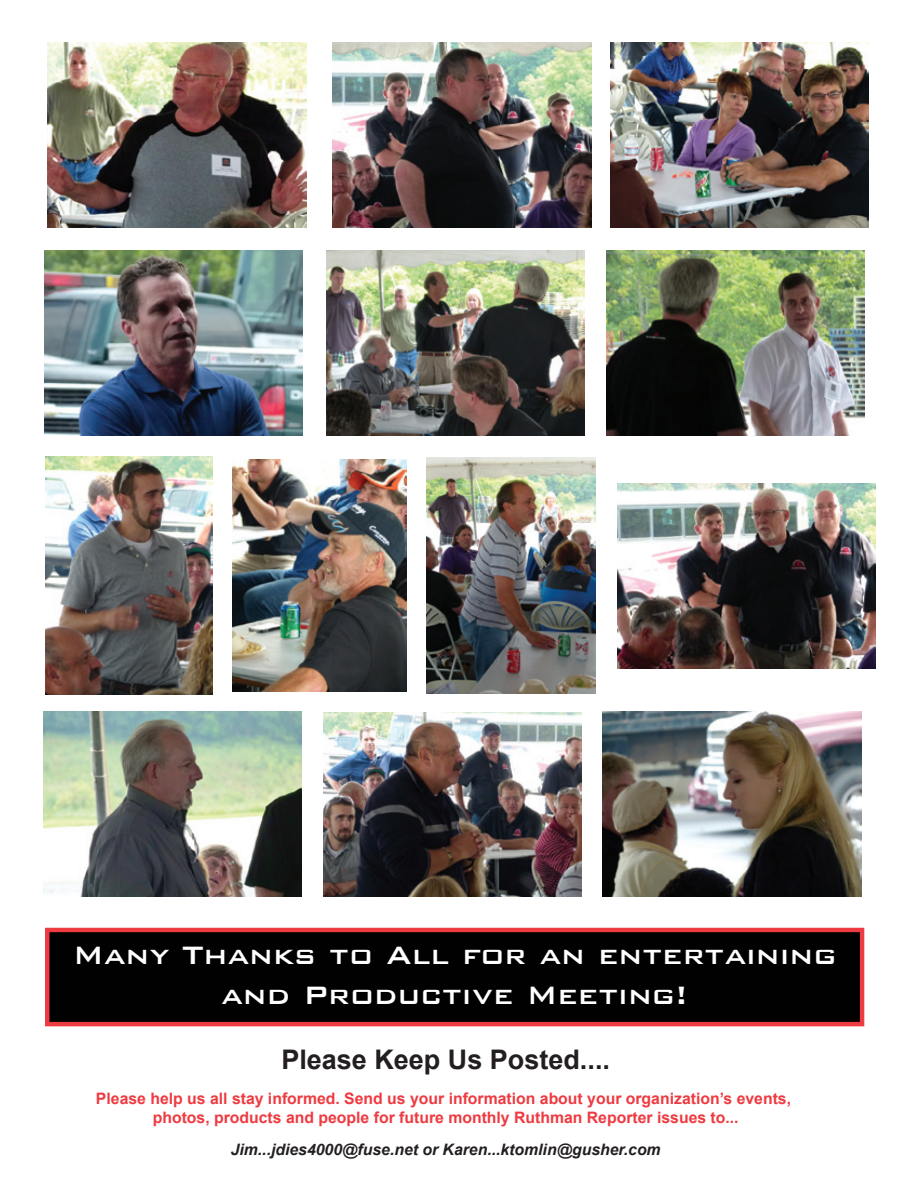
<style>
.page{position:relative;width:918px;height:1188px;background:#fff}
.page>*{position:absolute;margin:0;border:0;box-sizing:border-box;transform-origin:0 0}
.t1{font:500 33.6px/40.3px "Bank Gothic";color:#fff;text-align:center}
.t2{font:700 27px "Arial";color:#231f20}
.t3{font:700 15.75px/18.9px "Arial";color:#ee3a41;text-align:center}
.t4{font:italic 700 15.75px "Arial";color:#231f20}
</style>
<div class="page">
<img style="left:603px;top:712px;width:258px;height:185px">
<img style="left:43px;top:712px;width:259px;height:185px">
<img style="left:323px;top:712px;width:259px;height:185px">
<img style="left:326px;top:250px;width:259px;height:185px">
<img style="left:44px;top:250px;width:259px;height:185px">
<img style="left:606px;top:251px;width:259px;height:184px">
<img style="left:48px;top:43px;width:258px;height:185px">
<img style="left:610px;top:43px;width:259px;height:185px">
<img style="left:333px;top:43px;width:258px;height:185px">
<img style="left:617px;top:483px;width:259px;height:185px">
<img style="left:46px;top:457px;width:167px;height:237px">
<img style="left:232px;top:460px;width:174px;height:232px">
<img style="left:426px;top:458px;width:169px;height:236px">
<div style="left:45px;top:928px;width:819px;height:98px;background:#010101;border:4px solid #ee3a41"></div>
<h1 class="t1" style="left:73px;top:932px;width:766px">Many Thanks to All for an entertaining and Productive Meeting!</h1>
<h2 class="t2" style="left:281px;top:1042px;width:330px">Please Keep Us Posted....</h2>
<p class="t3" style="left:96px;top:1090px;width:697px">Please help us all stay informed. Send us your information about your organization’s events, photos, products and people for future monthly Ruthman Reporter issues to...</p>
<p class="t4" style="left:231px;top:1139px;width:431px">Jim...jdies4000@fuse.net or Karen...ktomlin@gusher.com</p>
</div>
